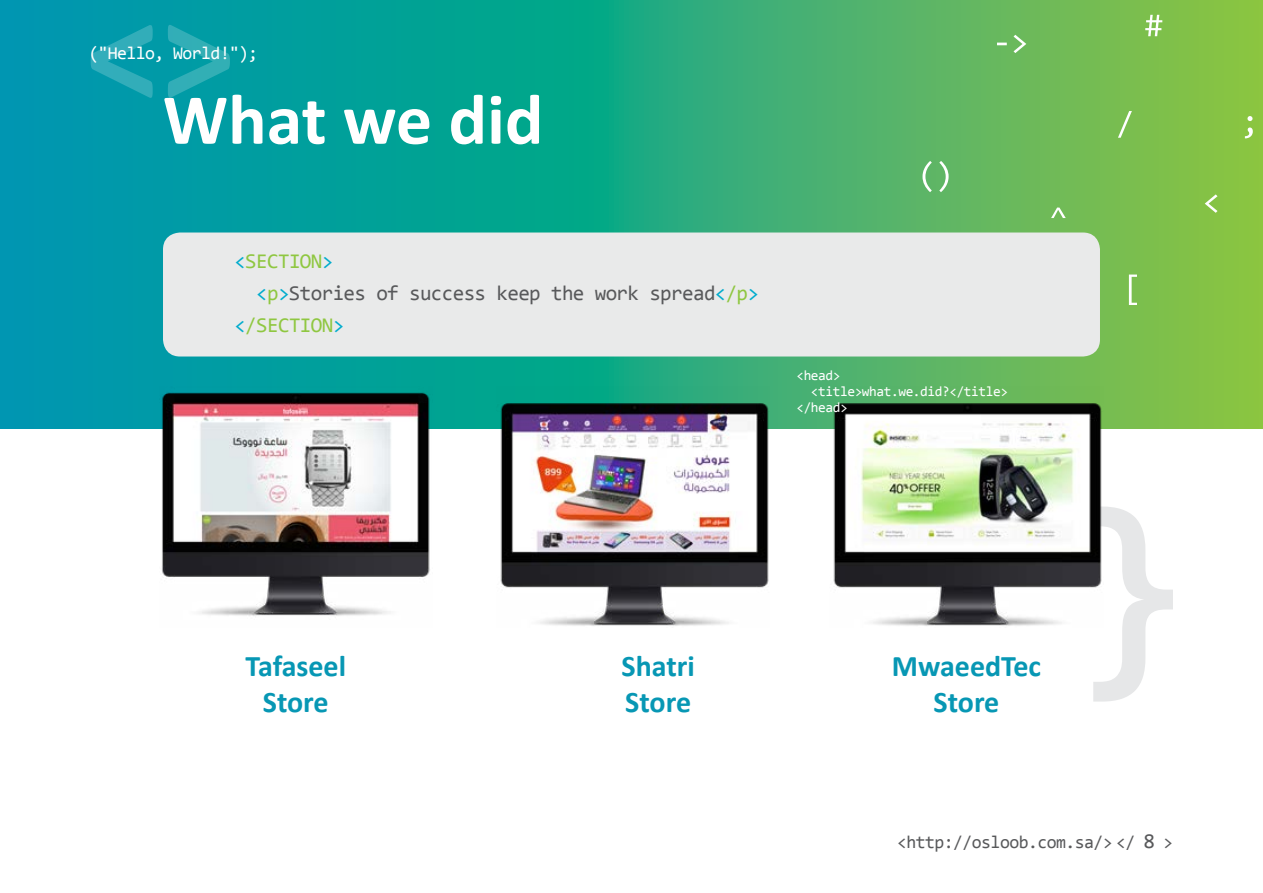
<style>
.page{position:relative;width:1263px;height:893px;background:#fff}
.page>*{position:absolute;margin:0;border:0;box-sizing:border-box;transform-origin:0 0}
.t1{font:700 215.25px "Consolas";color:#e6e7e8}
.t2{font:700 150px "Calibri";color:#fff}
.t3{font:700 72px "Calibri";color:#fff}
.t4{font:700 30px/36px "Calibri";color:#0797b4;text-align:center}
.t5{font:21px "Consolas";letter-spacing:-.03em;color:#58595b}
.t6{font:21px/31.8px "Consolas";letter-spacing:-.03em;color:#8fc741}
.t7{font:18px "Consolas";letter-spacing:-.03em;color:#58595b}
.t8{font:18px "Consolas";letter-spacing:-.03em;color:#fff}
.t9{font:13.95px "Consolas";letter-spacing:-.03em;color:#fff}
.s1{color:#00accd}
.s2{color:#58595b}
.s3{color:#8fc741}
.s4{font-size:18px}
</style>
<div class="page">
<svg style="left:0;top:0;width:1263px;height:429px;background:#30ab7f"></svg>
<div style="left:163px;top:232px;width:937px;height:124px;background:#e9eaea;border-radius:17px"></div>
<img style="left:830px;top:387px;width:273px;height:239px">
<img style="left:159px;top:387px;width:273px;height:229px">
<img style="left:497px;top:387px;width:273px;height:239px">
<svg style="left:1129px;top:275px;width:8px;height:30px"></svg>
<svg style="left:1245px;top:116px;width:8px;height:22px"></svg>
<svg style="left:1051px;top:208px;width:15px;height:10px"></svg>
<svg style="left:1145px;top:15px;width:17px;height:21px"></svg>
<svg style="left:1118px;top:111px;width:14px;height:27px"></svg>
<svg style="left:1205px;top:194px;width:12px;height:19px"></svg>
<svg style="left:922px;top:161px;width:26px;height:31px"></svg>
<svg style="left:997px;top:35px;width:29px;height:18px"></svg>
<h2 class="t2" style="left:86px;top:-42px;width:151px">&lt;&gt;</h2>
<p class="t8" style="left:89px;top:41px;width:77px">("Hello,</p>
<p class="t8" style="left:173px;top:41px;width:86px">World ;("!</p>
<h3 class="t3" style="left:163px;top:74px;width:382px">What we did</h3>
<h3 class="t6" style="left:234px;top:245px;width:100px"><span class="s1">&lt;</span>SECTION<span class="s1">&lt;</span></h3>
<h3 class="t6" style="left:234px;top:277px;width:133px;text-indent:22px"><span class="s1">&lt; &gt;</span>p <span class="s2">Stories </span>/<span class="s1">&lt;</span> SECTION<span class="s1">&lt;</span></h3>
<h3 class="t5" style="left:376px;top:279px;width:24px">of</h3>
<h3 class="t5" style="left:409px;top:279px;width:79px">success</h3>
<h3 class="t5" style="left:496px;top:279px;width:46px">keep</h3>
<h3 class="t5" style="left:551px;top:279px;width:35px">the</h3>
<h3 class="t5" style="left:595px;top:279px;width:46px">work</h3>
<h3 class="t5" style="left:649px;top:279px;width:111px">spread <span class="s1">&lt;</span><span class="s3">p/</span><span class="s1">&lt;</span></h3>
<p class="t9" style="left:796px;top:366px;width:46px">&lt;head&lt;</p>
<p class="t9" style="left:811px;top:382px;width:199px">&lt;title&gt;what.we.did?&lt;/title&lt;</p>
<p class="t9" style="left:796px;top:398px;width:53px">/&lt; head&lt;</p>
<h3 class="t4" style="left:245px;top:648px;width:102px">Tafaseel<br>Store</h3>
<h3 class="t4" style="left:621px;top:648px;width:75px;text-align:left">Shatri<br>Store</h3>
<h3 class="t4" style="left:892px;top:648px;width:151px">MwaeedTec<br>Store</h3>
<h1 class="t1" style="left:1070px;top:451px;width:120px">{</h1>
<p class="t7" style="left:897px;top:830px;width:240px">&lt;http://osloob.com. s a &lt;/ /&gt;</p>
<h3 class="t5" style="left:1143px;top:827px;width:31px">8 <span class="s4">&lt;</span></h3>
</div>
